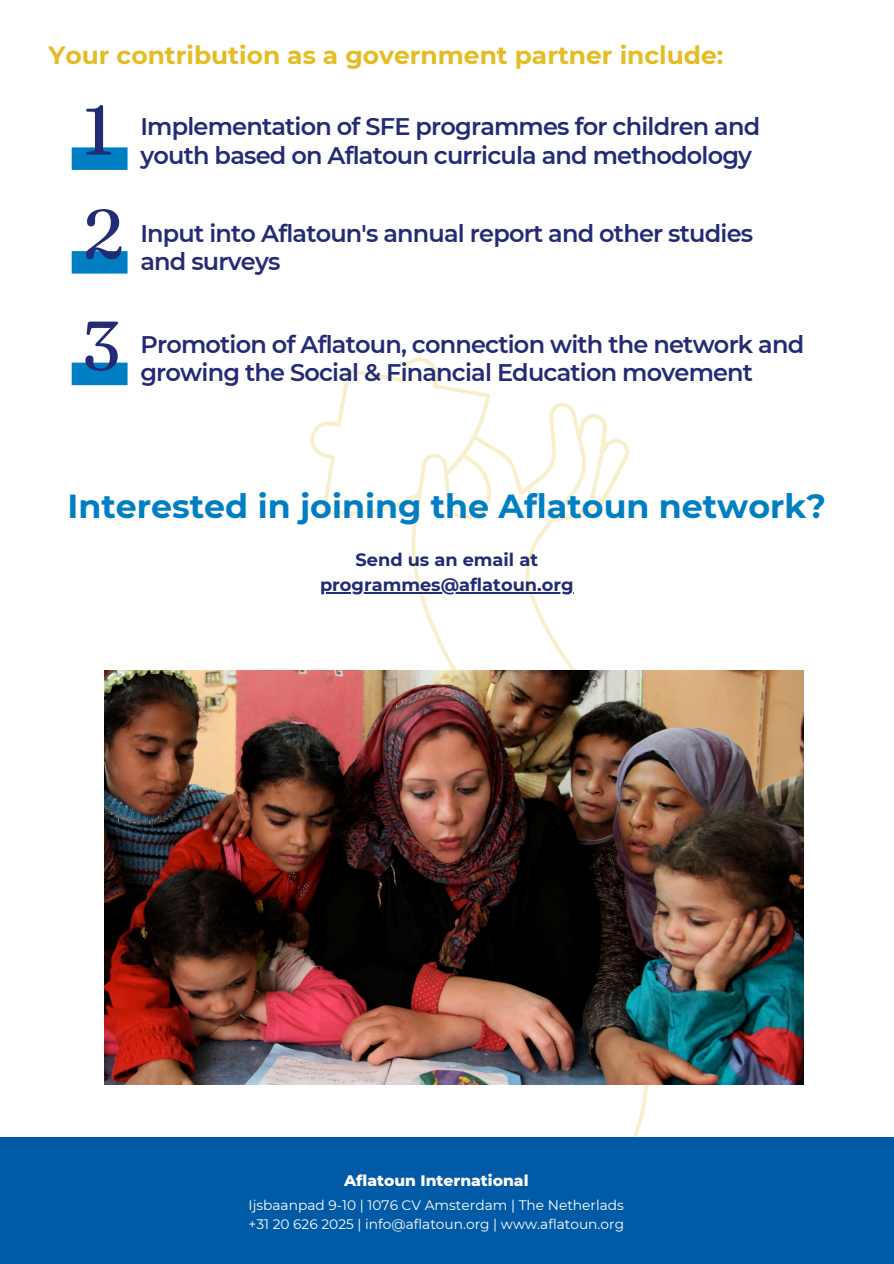
<style>
.page{position:relative;width:894px;height:1264px;background:#fff}
.page>*{position:absolute;margin:0;border:0;box-sizing:border-box;transform-origin:0 0}
.t1{font:69px "Fraunces 9 pt";color:#222b75}
.t2{font:700 33.3px "Montserrat";color:#007ec4}
.t3{font:700 24.9px "Montserrat";color:#e4bd25}
.t4{font:600 24px/28.2px "Montserrat";letter-spacing:-.035em;color:#222b75}
.t5{font:700 17.85px "Montserrat";color:#222b75}
.t6{font:800 15.45px "Montserrat";color:#fff}
.t7{font:13.8px "Montserrat";color:#fff}
</style>
<div class="page">
<svg style="left:400px;top:402px;width:327px;height:735px"></svg>
<svg style="left:550px;top:413px;width:79px;height:108px"></svg>
<svg style="left:310px;top:357px;width:180px;height:162px"></svg>
<div style="left:72px;top:147px;width:55px;height:23px;background:#007ec4"></div>
<div style="left:72px;top:251px;width:55px;height:22px;background:#007ec4"></div>
<div style="left:72px;top:362px;width:55px;height:23px;background:#007ec4"></div>
<div style="left:0;top:1137px;width:893px;height:126px;background:#005aa5"></div>
<img style="left:104px;top:670px;width:699px;height:414px">
<hr style="left:320px;top:592px;width:253px;height:1px;background:#222b75">
<h2 class="t3" style="left:48px;top:40px;width:676px">Your contribution as a government partner include:</h2>
<p class="t1" style="left:83px;top:87px;width:33px">1</p>
<p class="t4" style="left:140px;top:113px;width:621px">Implementation of SFE programmes for children and youth based on Aflatoun curricula and methodology</p>
<h2 class="t1" style="left:83px;top:191px;width:43px">2</h2>
<p class="t1" style="left:83px;top:302px;width:39px">3</p>
<p class="t4" style="left:140px;top:219px;width:614px">Input into Aflatoun's annual report and other studies and surveys</p>
<h2 class="t4" style="left:140px;top:330px;width:665px">Promotion of Aflatoun, connection with the network and growing the Social &amp; Financial Education movement</h2>
<p class="t2" style="left:67px;top:486px;width:759px">Interested in joining the Aflatoun network?</p>
<h2 class="t5" style="left:355px;top:549px;width:184px">Send us an email at</h2>
<p class="t5" style="left:320px;top:573px;width:255px">programmes@aflatoun.org</p>
<h3 class="t6" style="left:344px;top:1171px;width:186px">Aflatoun International</h3>
<p class="t7" style="left:248px;top:1196px;width:377px">Ijsbaanpad 9-10 | 1076 CV Amsterdam | The Netherlads</p>
<h1 class="t7" style="left:248px;top:1215px;width:377px">+31 20 626 2025 | info@aflatoun.org | www.aflatoun.org</h1>
</div>
